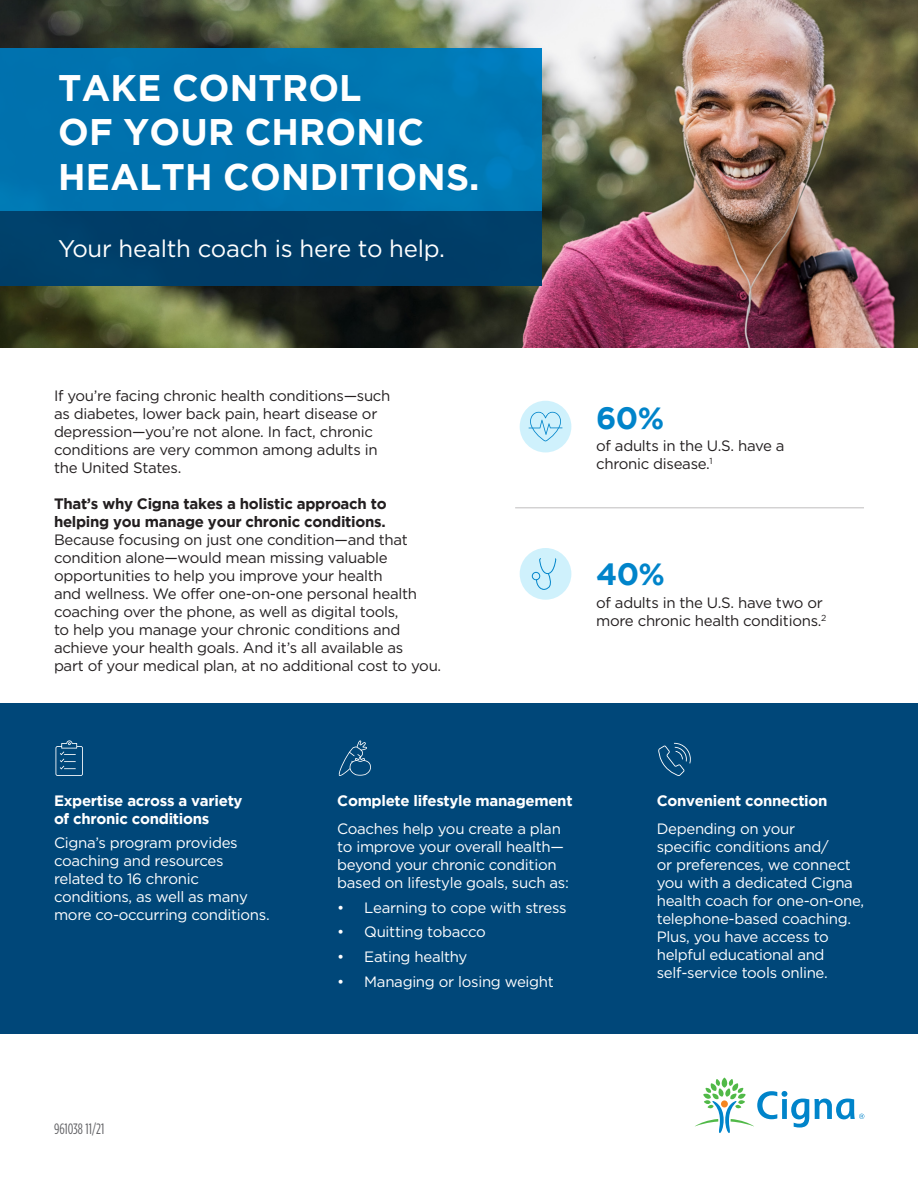
<style>
.page{position:relative;width:918px;height:1188px;background:#fff}
.page>*{position:absolute;margin:0;border:0;box-sizing:border-box;transform-origin:0 0}
.t1{font:700 36.9px "Gotham";letter-spacing:.005em;color:#fff}
.t2{font:700 30.75px "Gotham";color:#0084ca}
.t3{font:24px "Gotham";letter-spacing:-.01em;color:#fff}
.t4{font:15px/18px "Gotham";letter-spacing:-.02em;color:#231f20}
.t5{font:15px/18px "Gotham";letter-spacing:-.02em;color:#fff}
.t6{font:700 15px/18px "Gotham";letter-spacing:-.02em;color:#fff}
.t7{font:15px "Gotham Condensed";color:#636366}
.s1{font-weight:700}
</style>
<div class="page">
<div style="left:0;top:703px;width:918px;height:331px;background:#004779"></div>
<img style="left:0;top:0;width:918px;height:348px">
<div style="left:0;top:48px;width:542px;height:163px;background:#0072af"></div>
<div style="left:0;top:211px;width:542px;height:75px;background:#003d68"></div>
<svg style="left:695px;top:1078px;width:169px;height:55px"></svg>
<svg style="left:658px;top:743px;width:33px;height:33px"></svg>
<svg style="left:338px;top:740px;width:33px;height:36px"></svg>
<svg style="left:56px;top:740px;width:27px;height:36px"></svg>
<div style="left:520px;top:401px;width:51px;height:51px;background:#cff1fc;border-radius:50%"></div>
<div style="left:520px;top:548px;width:51px;height:52px;background:#cff1fc;border-radius:50%"></div>
<svg style="left:529px;top:412px;width:33px;height:29px"></svg>
<svg style="left:532px;top:558px;width:24px;height:32px"></svg>
<hr style="left:515px;top:507px;width:349px;height:1px;background:#231f20">
<p class="t1" style="left:58px;top:67px;width:305px">TAKE CONTROL</p>
<p class="t1" style="left:58px;top:111px;width:367px">OF YOUR CHRONIC</p>
<p class="t1" style="left:58px;top:155px;width:423px">HEALTH CONDITIONS.</p>
<p class="t3" style="left:58px;top:235px;width:389px">Your health coach is here to help.</p>
<p class="t4" style="left:54px;top:387px;width:338px">If you’re facing chronic health conditions—such as diabetes, lower back pain, heart disease or depression—you’re not alone. In fact, chronic conditions are very common among adults in the United States.</p>
<p class="t4" style="left:54px;top:495px;width:389px"><span class="s1">That’s why Cigna takes a holistic approach to helping you manage your chronic conditions.<br></span>Because focusing on just one condition—and that condition alone—would mean missing valuable opportunities to help you improve your health<br>and wellness. We offer one-on-one personal health coaching over the phone, as well as digital tools,<br>to help you manage your chronic conditions and achieve your health goals. And it’s all available as<br>part of your medical plan, at no additional cost to you.</p>
<p class="t2" style="left:596px;top:401px;width:70px">60%</p>
<p class="t4" style="left:596px;top:437px;width:190px">of adults in the U.S. have a chronic disease.<sup>1</sup></p>
<p class="t2" style="left:596px;top:556px;width:70px">40%</p>
<p class="t4" style="left:596px;top:594px;width:232px">of adults in the U.S. have two or more chronic health conditions.<sup>2</sup></p>
<p class="t6" style="left:54px;top:792px;width:190px">Expertise across a variety of chronic conditions</p>
<p class="t5" style="left:54px;top:833px;width:217px">Cigna’s program provides coaching and resources related to 16 chronic conditions, as well as many more co-occurring conditions.</p>
<p class="t6" style="left:337px;top:792px;width:237px">Complete lifestyle management</p>
<p class="t5" style="left:337px;top:819px;width:233px">Coaches help you create a plan to improve your overall health— beyond your chronic condition based on lifestyle goals, such as:</p>
<p class="t5" style="left:337px;top:898px;width:231px">• Learning to cope with stress</p>
<p class="t5" style="left:337px;top:923px;width:150px">• Quitting tobacco</p>
<p class="t5" style="left:337px;top:948px;width:132px">• Eating healthy</p>
<p class="t5" style="left:337px;top:972px;width:218px">• Managing or losing weight</p>
<p class="t6" style="left:657px;top:792px;width:172px">Convenient connection</p>
<p class="t5" style="left:657px;top:819px;width:209px">Depending on your<br>specific conditions and/<br>or preferences, we connect you with a dedicated Cigna health coach for one-on-one, telephone-based coaching.<br>Plus, you have access to helpful educational and self-service tools online.</p>
<p class="t7" style="left:54px;top:1121px;width:52px">961038 11/21</p>
</div>
